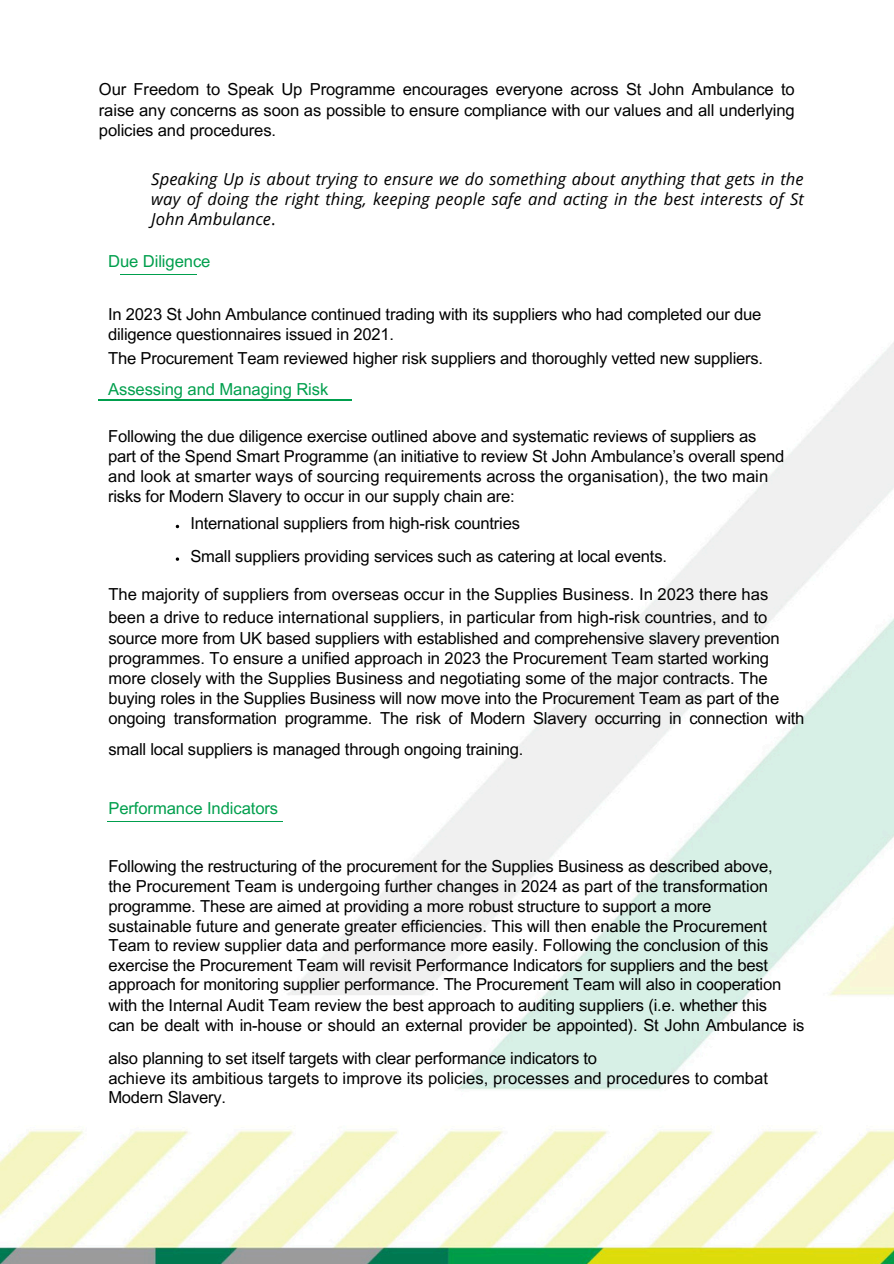
<style>
.page{position:relative;width:894px;height:1264px;background:#fff}
.page>*{position:absolute;margin:0;border:0;box-sizing:border-box;transform-origin:0 0}
.t1{font:16.5px/19.8px "Arial MT Pro";letter-spacing:-.01em;color:#000}
.t2{font:italic 16.5px/20.2px "Open Sans";letter-spacing:.005em;color:#000;text-align:justify}
.t3{font:16.5px "Arial MT Pro";letter-spacing:-.005em;color:#009f4d}
.s1{font-style:normal}
.s2{color:#009f4d}
</style>
<div class="page">
<img style="left:0;top:274px;width:893px;height:988px">
<hr style="left:98px;top:399px;width:254px;height:1px;background:#009f4d">
<hr style="left:121px;top:274px;width:76px;height:1px;background:#009f4d">
<hr style="left:107px;top:820px;width:176px;height:1px;background:#009f4d">
<svg style="left:176px;top:557px;width:3px;height:4px"></svg>
<p class="t1" style="left:99px;top:82px;width:697px;line-height:20.2px;text-align:justify">Our Freedom to Speak Up Programme encourages everyone across St John Ambulance to raise any concerns as soon as possible to ensure compliance with our values and all underlying policies and procedures.</p>
<p class="t2" style="left:151px;top:168px;width:653px">Speaking Up is about trying to ensure we do something about anything that gets in the way of doing the right thing, keeping people safe and acting in the best interests of St John Ambulance<span class="s1">.</span></p>
<p class="t3" style="left:108px;top:255px;width:104px">Due Diligence</p>
<h1 class="t1" style="left:108px;top:306px;width:654px;line-height:20.2px">In 2023 St John Ambulance continued trading with its suppliers who had completed our due diligence questionnaires issued in 2021.</h1>
<h1 class="t1" style="left:108px;top:344px;width:656px;line-height:31.5px">The Procurement Team reviewed higher risk suppliers and thoroughly vetted new suppliers.<br><span class="s2">Assessing and Managing Risk</span></h1>
<p class="t1" style="left:108px;top:428px;width:677px">Following the due diligence exercise outlined above and systematic reviews of suppliers as part of the Spend Smart Programme (an initiative to review St John Ambulance’s overall spend and look at smarter ways of sourcing requirements across the organisation), the two main risks for Modern Slavery to occur in our supply chain are:</p>
<h1 class="t1" style="left:190px;top:515px;width:331px">International suppliers from high-risk countries</h1>
<p class="t1" style="left:190px;top:548px;width:478px">Small suppliers providing services such as catering at local events.</p>
<h1 class="t1" style="left:108px;top:584px;width:661px;line-height:23.7px">The majority of suppliers from overseas occur in the Supplies Business. In 2023 there has been a drive to reduce international suppliers, in particular from high-risk countries, and to</h1>
<h1 class="t1" style="left:108px;top:630px;width:672px;line-height:20.2px">source more from UK based suppliers with established and comprehensive slavery prevention programmes. To ensure a unified approach in 2023 the Procurement Team started working more closely with the Supplies Business and negotiating some of the major contracts. The buying roles in the Supplies Business will now move into the Procurement Team as part of the</h1>
<h1 class="t1" style="left:108px;top:704px;width:697px;line-height:31.5px">ongoing transformation programme. The risk of Modern Slavery occurring in connection with small local suppliers is managed through ongoing training.</h1>
<h1 class="t3" style="left:108px;top:801px;width:171px">Performance Indicators</h1>
<h1 class="t1" style="left:108px;top:858px;width:665px">Following the restructuring of the procurement for the Supplies Business as described above, the Procurement Team is undergoing further changes in 2024 as part of the transformation programme. These are aimed at providing a more robust structure to support a more</h1>
<p class="t1" style="left:108px;top:918px;width:697px">sustainable future and generate greater efficiencies. This will then enable the Procurement Team to review supplier data and performance more easily. Following the conclusion of this exercise the Procurement Team will revisit Performance Indicators for suppliers and the best approach for monitoring supplier performance. The Procurement Team will also in cooperation with the Internal Audit Team review the best approach to auditing suppliers (i.e. whether this<br>can be dealt with in-house or should an external provider be appointed). St John Ambulance is</p>
<p class="t1" style="left:108px;top:1049px;width:661px">also planning to set itself targets with clear performance indicators to<br>achieve its ambitious targets to improve its policies, processes and procedures to combat<br>Modern Slavery.</p>
</div>
